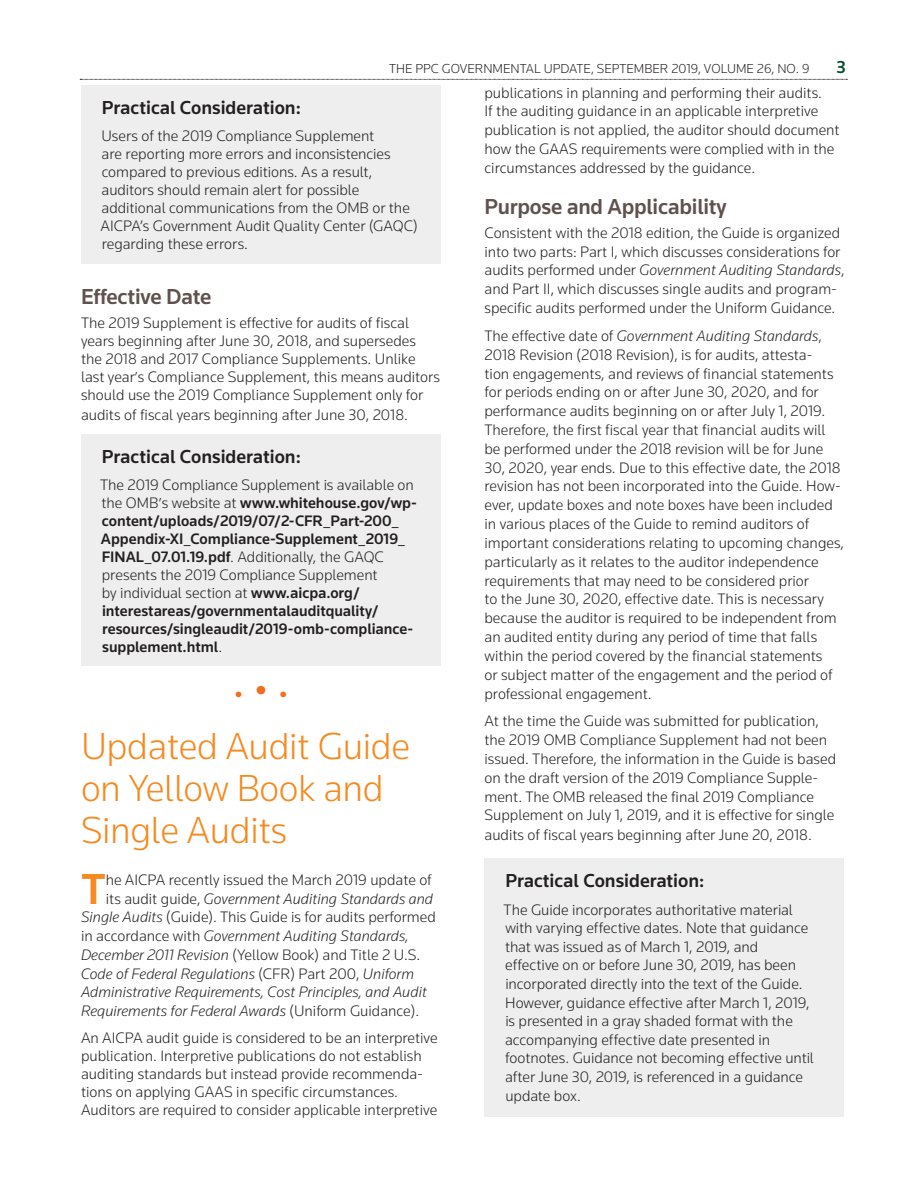
<style>
.page{position:relative;width:918px;height:1188px;background:#fff}
.page>*{position:absolute;margin:0;border:0;box-sizing:border-box;transform-origin:0 0}
.ParagraphFirst{font:500 45px "Knowledge";color:#f6891f}
.TitleArticle{font:300 39px/42px "Knowledge";letter-spacing:-.01em;color:#f6891f}
.EndArticle{font:300 24px "Knowledge";color:#f36e21}
.TitleTopic{font:500 22.5px "Knowledge";letter-spacing:-.01em;color:#5f514d}
.PractConTitle{font:500 19.5px "Knowledge";color:#231f20}
.t1{font:500 18px "Knowledge";color:#00502e}
.ParagraphText{font:300 15.75px/18.8px "Knowledge";color:#231f20}
.PractConText{font:300 15.75px/18.6px "Knowledge";letter-spacing:-.005em;color:#231f20}
.PractConText-2{font:500 15.75px/18px "Knowledge";color:#231f20}
.ParagraphFirst-2{font:italic 300 15.75px "Knowledge";color:#231f20}
.ParagraphFirst-3{font:300 15.75px "Knowledge";color:#231f20}
.t2{font:300 13.5px "Knowledge";color:#231f20}
.s1{font-size:15px}
.s2{font-weight:300}
.s3{font-weight:300;font-size:15px}
.s4{font-size:36px}
.s5{font-style:normal}
.s6{font-style:italic}
</style>
<div class="page">
<svg style="left:80px;top:79px;width:767px;height:1px"></svg>
<div style="left:81px;top:86px;width:360px;height:178px;background:#eeeeef"></div>
<div style="left:81px;top:434px;width:360px;height:232px;background:#eeeeef"></div>
<div style="left:484px;top:858px;width:360px;height:259px;background:#eeeeef"></div>
<p class="t2" style="left:389px;top:60px;width:422px">THE PPC GOVERNMENTAL UPDATE, SEPTEMBER 2019, VOLUME 26, NO. 9</p>
<p class="t1" style="left:836px;top:56px;width:11px">3</p>
<p class="PractConTitle" style="left:102px;top:96px;width:201px">Practical Consideration:</p>
<p class="PractConText" style="left:101px;top:127px;width:319px;line-height:18px">Users of the 2019 Compliance Supplement<br>are reporting more errors and inconsistencies compared to previous editions. As a result, auditors should remain alert for possible additional communications from the OMB or the AICPA’s Government Audit Quality Center (GAQC) regarding these errors.</p>
<p class="TitleTopic" style="left:81px;top:283px;width:132px">Effective Date</p>
<p class="ParagraphText" style="left:81px;top:314px;width:360px;line-height:18px">The 2019 Supplement is effective for audits of fiscal years beginning after June 30, 2018, and supersedes the 2018 and 2017 Compliance Supplements. Unlike last year<span class="s1">’</span>s Compliance Supplement, this means auditors should use the 2019 Compliance Supplement only for</p>
<p class="ParagraphText" style="left:81px;top:405px;width:328px">audits of fiscal years beginning after June 30, 2018.</p>
<p class="PractConTitle" style="left:102px;top:444px;width:201px">Practical Consideration:</p>
<p class="PractConText-2" style="left:100px;top:475px;width:318px"><span class="s2">The 2019 Compliance Supplement is available on the OMB</span><span class="s3">’</span><span class="s2">s website at</span> www.whitehouse.gov/wp&shy;content/uploads/2019/07/2-CFR_Part-200_ Appendix-XI_Compliance-Supplement_2019_ FINAL_07.01.19.pdf<span class="s2">. Additionally, the GAQC presents the 2019 Compliance Supplement<br>by individual section at</span> www.aicpa.org/ interestareas/governmentalauditquality/ resources/singleaudit/2019-omb-compliance&shy;supplement.html<span class="s2">.</span></p>
<p class="EndArticle" style="left:234px;top:681px;width:55px">•<span class="s4">•</span>•</p>
<p class="TitleArticle" style="left:81px;top:724px;width:330px">Updated Audit Guide on Yellow Book and<br>Single Audits</p>
<p class="ParagraphFirst" style="left:81px;top:862px;width:26px">T</p>
<p class="ParagraphFirst-3" style="left:106px;top:870px;width:328px">he AICPA recently issued the March 2019 update of</p>
<p class="ParagraphFirst-2" style="left:106px;top:889px;width:329px"><span class="s5">its audit guide,</span> Government Auditing Standards and</p>
<p class="ParagraphFirst-3" style="left:81px;top:907px;width:356px"><span class="s6">Single Audits</span> (Guide). This Guide is for audits performed</p>
<p class="ParagraphFirst-2" style="left:81px;top:926px;width:329px"><span class="s5">in accordance with</span> Government Auditing Standards,</p>
<p class="ParagraphFirst-3" style="left:81px;top:945px;width:341px"><span class="s6">December 2011 Revision</span> (Yellow Book) and Title 2 U.S.</p>
<p class="ParagraphFirst-2" style="left:81px;top:964px;width:335px">Code of Federal Regulations <span class="s5">(CFR) Part 200,</span> Uniform</p>
<p class="ParagraphFirst-2" style="left:81px;top:982px;width:347px">Administrative Requirements, Cost Principles, and Audit</p>
<p class="ParagraphFirst-2" style="left:81px;top:1001px;width:340px">Requirements for Federal Awards <span class="s5">(Uniform Guidance).</span></p>
<p class="ParagraphText" style="left:81px;top:1029px;width:358px;line-height:18px">An AICPA audit guide is considered to be an interpretive publication. Interpretive publications do not establish auditing standards but instead provide recommenda&shy;tions on applying GAAS in specific circumstances.<br>Auditors are required to consider applicable interpretive</p>
<p class="ParagraphText" style="left:484px;top:83px;width:357px">publications in planning and performing their audits.<br>If the auditing guidance in an applicable interpretive publication is not applied, the auditor should document how the GAAS requirements were complied with in the circumstances addressed by the guidance.</p>
<p class="TitleTopic" style="left:484px;top:192px;width:244px">Purpose and Applicability</p>
<p class="ParagraphText" style="left:484px;top:223px;width:361px">Consistent with the 2018 edition, the Guide is organized into two parts: Part I, which discusses considerations for audits performed under <span class="s6">Government Auditing Standards</span>, and Part II, which discusses single audits and program&shy;specific audits performed under the Uniform Guidance.</p>
<p class="ParagraphText" style="left:484px;top:326px;width:361px">The effective date of <span class="s6">Government Auditing Standards</span>, 2018 Revision (2018 Revision), is for audits, attesta-<br>tion engagements, and reviews of financial statements for periods ending on or after June 30, 2020, and for performance audits beginning on or after July 1, 2019.<br>Therefore, the first fiscal year that financial audits will be performed under the 2018 revision will be for June 30, 2020, year ends. Due to this effective date, the 2018 revision has not been incorporated into the Guide. How&shy;ever, update boxes and note boxes have been included in various places of the Guide to remind auditors of important considerations relating to upcoming changes, particularly as it relates to the auditor independence requirements that may need to be considered prior<br>to the June 30, 2020, effective date. This is necessary because the auditor is required to be independent from an audited entity during any period of time that falls within the period covered by the financial statements<br>or subject matter of the engagement and the period of professional engagement.</p>
<p class="ParagraphText" style="left:484px;top:711px;width:353px">At the time the Guide was submitted for publication, the 2019 OMB Compliance Supplement had not been issued. Therefore, the information in the Guide is based on the draft version of the 2019 Compliance Supple&shy;ment. The OMB released the final 2019 Compliance Supplement on July 1, 2019, and it is effective for single audits of fiscal years beginning after June 20, 2018.</p>
<p class="PractConTitle" style="left:505px;top:868px;width:201px">Practical Consideration:</p>
<p class="PractConText" style="left:504px;top:900px;width:312px">The Guide incorporates authoritative material with varying effective dates. Note that guidance that was issued as of March 1, 2019, and effective on or before June 30, 2019, has been incorporated directly into the text of the Guide.<br>However, guidance effective after March 1, 2019, is presented in a gray shaded format with the accompanying effective date presented in footnotes. Guidance not becoming effective until after June 30, 2019, is referenced in a guidance update box.</p>
</div>
